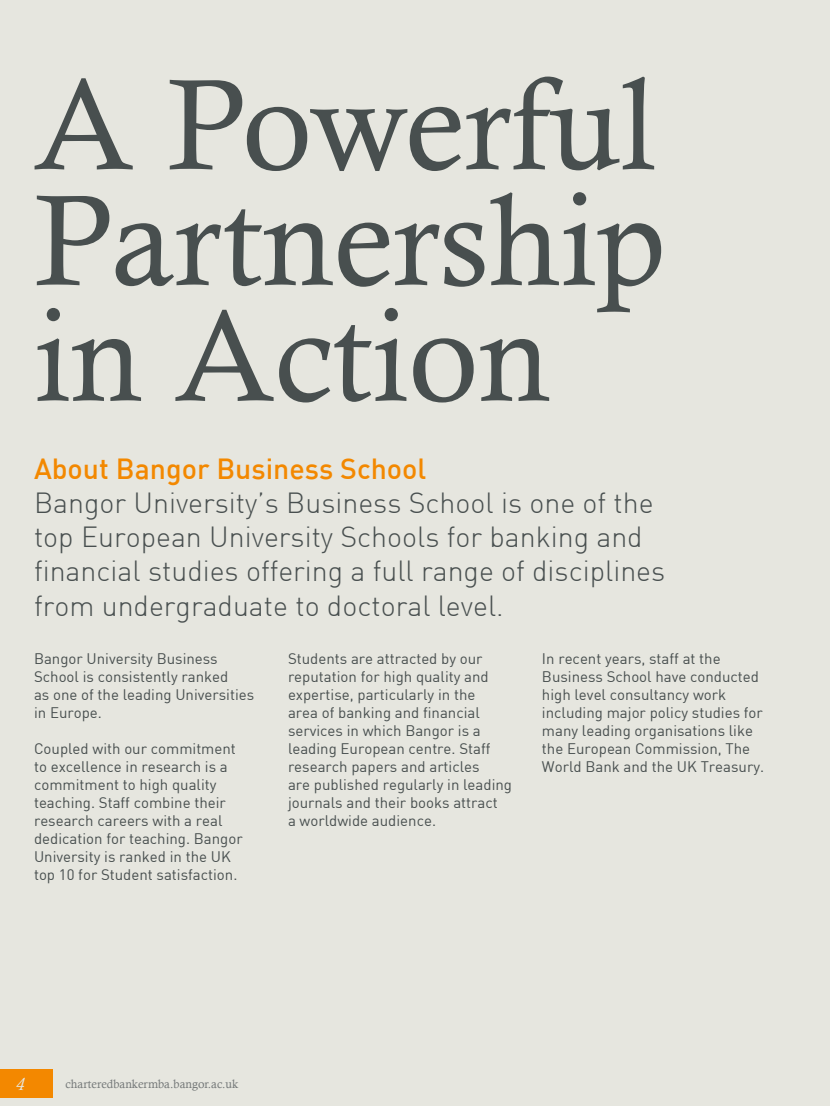
<style>
.page{position:relative;width:830px;height:1106px;background:#fff}
.page>*{position:absolute;margin:0;border:0;box-sizing:border-box;transform-origin:0 0}
.t1{font:129.45px/115.6px "Calisto";color:#484f4f;text-align:justify}
.t2{font:300 28.5px/34.2px "DIN";color:#484f4f}
.t3{font:500 28.5px "DIN";color:#f38800}
.t4{font:italic 18px "Calisto";color:#e6e6df}
.t5{font:15px/18px "DIN";color:#484f4f}
.t6{font:12px "Calisto";color:#757979}
</style>
<div class="page">
<div style="left:0;top:0;width:829px;height:1106px;background:#e6e6df"></div>
<div style="left:0;top:1069px;width:53px;height:29px;background:#f38800"></div>
<h1 class="t1" style="left:34px;top:65px;width:632px">A Powerful Partnership in Action</h1>
<h2 class="t3" style="left:34px;top:450px;width:394px">About Bangor Business School</h2>
<h2 class="t2" style="left:34px;top:485px;width:632px">Bangor University’s Business School is one of the top European University Schools for banking and financial studies offering a full range of disciplines from undergraduate to doctoral level.</h2>
<p class="t5" style="left:34px;top:649px;width:222px">Bangor University Business<br>School is consistently ranked<br>as one of the leading Universities in Europe.</p>
<p class="t5" style="left:34px;top:739px;width:210px">Coupled with our commitment to excellence in research is a commitment to high quality teaching. Staff combine their research careers with a real dedication for teaching. Bangor<br>University is ranked in the UK top 10 for Student satisfaction.</p>
<p class="t5" style="left:288px;top:649px;width:225px">Students are attracted by our reputation for high quality and expertise, particularly in the<br>area of banking and financial services in which Bangor is a leading European centre. Staff research papers and articles<br>are published regularly in leading journals and their books attract<br>a worldwide audience.</p>
<p class="t5" style="left:541px;top:649px;width:223px">In recent years, staff at the<br>Business School have conducted high level consultancy work including major policy studies for many leading organisations like the European Commission, The<br>World Bank and the UK Treasury.</p>
<p class="t4" style="left:16px;top:1073px;width:10px">4</p>
<p class="t6" style="left:65px;top:1076px;width:174px">charteredbankermba.bangor.ac.uk</p>
</div>
